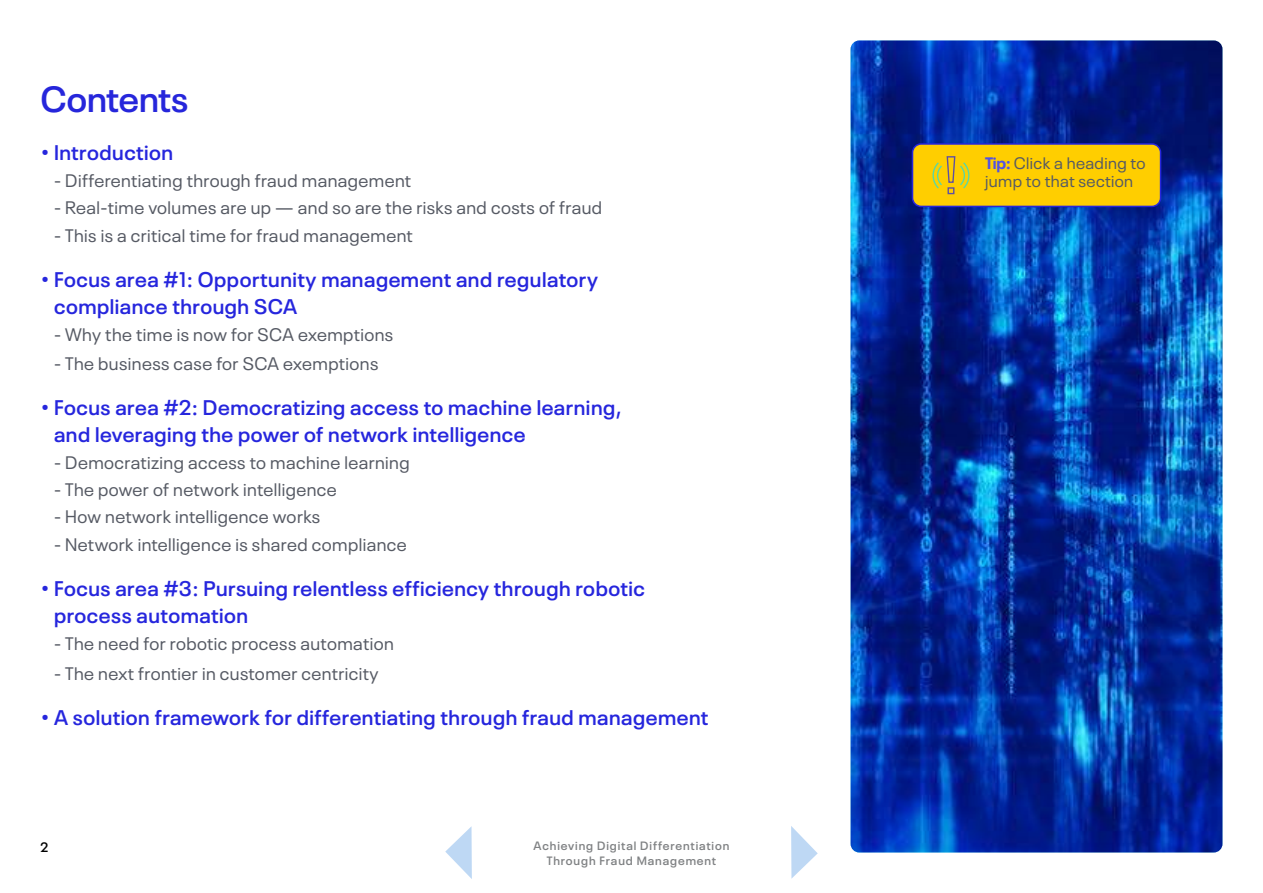
<style>
.page{position:relative;width:1263px;height:893px;background:#fff}
.page>*{position:absolute;margin:0;border:0;box-sizing:border-box;transform-origin:0 0}
.t1{font:600 36px "Neue Plak";color:#2626db}
.t2{font:600 21px/27px "Neue Plak";letter-spacing:.025em;color:#2626dd}
.t3{font:18px "Neue Plak";letter-spacing:.025em;color:#565a64}
.t4{font:16.5px/18px "Neue Plak";letter-spacing:.025em;color:#565a64}
.t5{font:600 13.5px "Neue Plak";color:#000}
.t6{font:600 12px/15.5px "Neue Plak";letter-spacing:.075em;color:#808284;text-align:center}
.s1{font-weight:700;color:#5151e4}
</style>
<div class="page">
<img style="left:850px;top:41px;width:372px;height:811px">
<div style="left:912px;top:144px;width:248px;height:62px;background:#ffce00;border-radius:9px"></div>
<div style="left:912px;top:143px;width:249px;height:64px;border:2px solid #2626dd;border-radius:9px"></div>
<div style="left:947px;top:187px;width:7px;height:7px;border:1px solid #2725dc"></div>
<svg style="left:932px;top:156px;width:38px;height:34px"></svg>
<svg style="left:445px;top:826px;width:27px;height:53px"></svg>
<svg style="left:791px;top:826px;width:27px;height:53px"></svg>
<h1 class="t1" style="left:40px;top:84px;width:149px">Contents</h1>
<p class="t2" style="left:40px;top:140px;width:134px">• Introduction</p>
<p class="t3" style="left:54px;top:173px;width:359px">- Differentiating through fraud management</p>
<p class="t3" style="left:54px;top:200px;width:550px">- Real-time volumes are up — and so are the risks and costs of fraud</p>
<p class="t3" style="left:54px;top:228px;width:360px">- This is a critical time for fraud management</p>
<p class="t2" style="left:54px;top:268px;width:545px;text-indent:-14px">• Focus area #1: Opportunity management and regulatory compliance through SCA</p>
<p class="t3" style="left:54px;top:327px;width:341px">- Why the time is now for SCA exemptions</p>
<p class="t3" style="left:54px;top:356px;width:326px">- The business case for SCA exemptions</p>
<p class="t2" style="left:54px;top:395px;width:569px;text-indent:-14px">• Focus area #2: Democratizing access to machine learning, and leveraging the power of network intelligence</p>
<p class="t3" style="left:54px;top:455px;width:357px">- Democratizing access to machine learning</p>
<p class="t3" style="left:54px;top:482px;width:284px">- The power of network intelligence</p>
<p class="t3" style="left:54px;top:509px;width:268px">- How network intelligence works</p>
<p class="t3" style="left:54px;top:537px;width:354px">- Network intelligence is shared compliance</p>
<p class="t2" style="left:54px;top:577px;width:592px;text-indent:-14px">• Focus area #3: Pursuing relentless efficiency through robotic process automation</p>
<p class="t3" style="left:54px;top:636px;width:341px">- The need for robotic process automation</p>
<p class="t3" style="left:54px;top:666px;width:326px">- The next frontier in customer centricity</p>
<p class="t2" style="left:40px;top:705px;width:669px">• A solution framework for differentiating through fraud management</p>
<p class="t5" style="left:40px;top:842px;width:9px">2</p>
<p class="t6" style="left:534px;top:839px;width:197px">Achieving Digital Differentiation<br>Through Fraud Management</p>
<p class="t4" style="left:985px;top:156px;width:162px"><span class="s1">Tip:</span> Click a heading to jump to that section</p>
</div>
